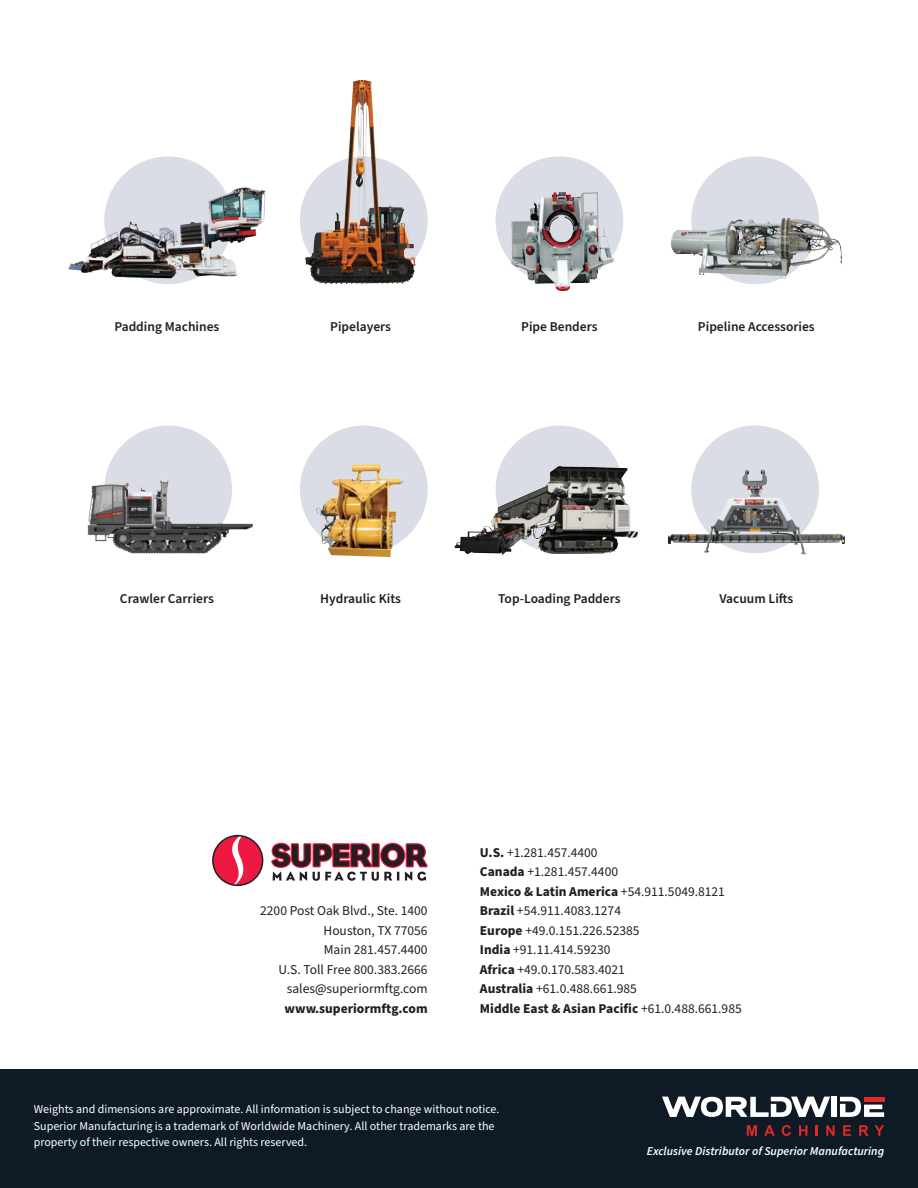
<style>
.page{position:relative;width:918px;height:1188px;background:#fff}
.page>*{position:absolute;margin:0;border:0;box-sizing:border-box;transform-origin:0 0}
.t1{font:13.5px/19.5px "Source Sans Pro";color:#231f20;text-align:right}
.t2{font:600 13.5px "Source Sans Pro";color:#231f20}
.t3{font:700 13.5px "Source Sans Pro";color:#231f20}
.t4{font:12px/16.5px "Source Sans Pro";color:#fff}
.t5{font:italic 600 12px "Source Sans Pro";color:#fff}
.s1{font-weight:700}
</style>
<div class="page">
<div style="left:300px;top:156px;width:128px;height:128px;background:#dadde5;border-radius:50%"></div>
<div style="left:104px;top:156px;width:128px;height:128px;background:#dadde5;border-radius:50%"></div>
<div style="left:300px;top:426px;width:128px;height:127px;background:#dadde5;border-radius:50%"></div>
<div style="left:104px;top:426px;width:128px;height:127px;background:#dadde5;border-radius:50%"></div>
<svg style="left:496px;top:156px;width:127px;height:128px;background:#c5c8ce"></svg>
<div style="left:496px;top:426px;width:127px;height:127px;background:#dadde5;border-radius:50%"></div>
<div style="left:691px;top:156px;width:128px;height:128px;background:#dadde5;border-radius:50%"></div>
<svg style="left:691px;top:426px;width:128px;height:127px;background:#c4c6cc"></svg>
<img style="left:670px;top:218px;width:172px;height:61px">
<img style="left:305px;top:80px;width:111px;height:204px">
<img style="left:87px;top:472px;width:166px;height:82px">
<img style="left:714px;top:469px;width:48px;height:57px">
<img style="left:316px;top:464px;width:87px;height:93px">
<img style="left:511px;top:191px;width:65px;height:93px">
<img style="left:455px;top:466px;width:183px;height:89px">
<div style="left:0;top:1069px;width:918px;height:119px;background:#0e1b26"></div>
<svg style="left:271px;top:843px;width:157px;height:38px"></svg>
<svg style="left:212px;top:835px;width:51px;height:51px"></svg>
<div style="left:831px;top:1097px;width:6px;height:20px;background:#fff"></div>
<svg style="left:840px;top:1097px;width:44px;height:20px"></svg>
<svg style="left:662px;top:1097px;width:168px;height:20px"></svg>
<svg style="left:747px;top:1125px;width:10px;height:11px"></svg>
<svg style="left:764px;top:1125px;width:11px;height:11px"></svg>
<svg style="left:782px;top:1125px;width:9px;height:11px"></svg>
<svg style="left:799px;top:1125px;width:8px;height:11px"></svg>
<svg style="left:816px;top:1125px;width:2px;height:11px"></svg>
<svg style="left:826px;top:1125px;width:9px;height:11px"></svg>
<svg style="left:843px;top:1125px;width:8px;height:11px"></svg>
<svg style="left:859px;top:1125px;width:25px;height:11px"></svg>
<img style="left:68px;top:171px;width:198px;height:113px">
<p class="t2" style="left:114px;top:321px;width:107px">Padding Machines</p>
<p class="t2" style="left:330px;top:321px;width:62px">Pipelayers</p>
<p class="t2" style="left:521px;top:321px;width:78px">Pipe Benders</p>
<p class="t2" style="left:698px;top:321px;width:118px">Pipeline Accessories</p>
<p class="t2" style="left:120px;top:594px;width:96px">Crawler Carriers</p>
<p class="t2" style="left:320px;top:594px;width:82px">Hydraulic Kits</p>
<p class="t2" style="left:498px;top:594px;width:124px">Top-Loading Padders</p>
<p class="t2" style="left:719px;top:594px;width:76px">Vacuum Lifts</p>
<p class="t1" style="left:260px;top:902px;width:169px">2200 Post Oak Blvd., Ste. 1400<br>Houston, TX 77056<br>Main 281.457.4400<br>U.S. Toll Free 800.383.2666 sales@superiormftg.com</p>
<p class="t3" style="left:285px;top:1003px;width:145px">www.superiormftg.com</p>
<p class="t1" style="left:480px;top:843px;width:263px;text-align:left"><span class="s1">U.S.</span> +1.281.457.4400<br><span class="s1">Canada</span> +1.281.457.4400<br><span class="s1">Mexico &amp; Latin America</span> +54.911.5049.8121<br><span class="s1">Brazil</span> +54.911.4083.1274<br><span class="s1">Europe</span> +49.0.151.226.52385<br><span class="s1">India</span> +91.11.414.59230<br><span class="s1">Africa</span> +49.0.170.583.4021<br><span class="s1">Australia</span> +61.0.488.661.985<br><span class="s1">Middle East &amp; Asian Pacific</span> +61.0.488.661.985</p>
<p class="t4" style="left:34px;top:1102px;width:467px">Weights and dimensions are approximate. All information is subject to change without notice.<br>Superior Manufacturing is a trademark of Worldwide Machinery. All other trademarks are the property of their respective owners. All rights reserved.</p>
<p class="t5" style="left:647px;top:1146px;width:239px">Exclusive Distributor of Superior Manufacturing</p>
</div>
